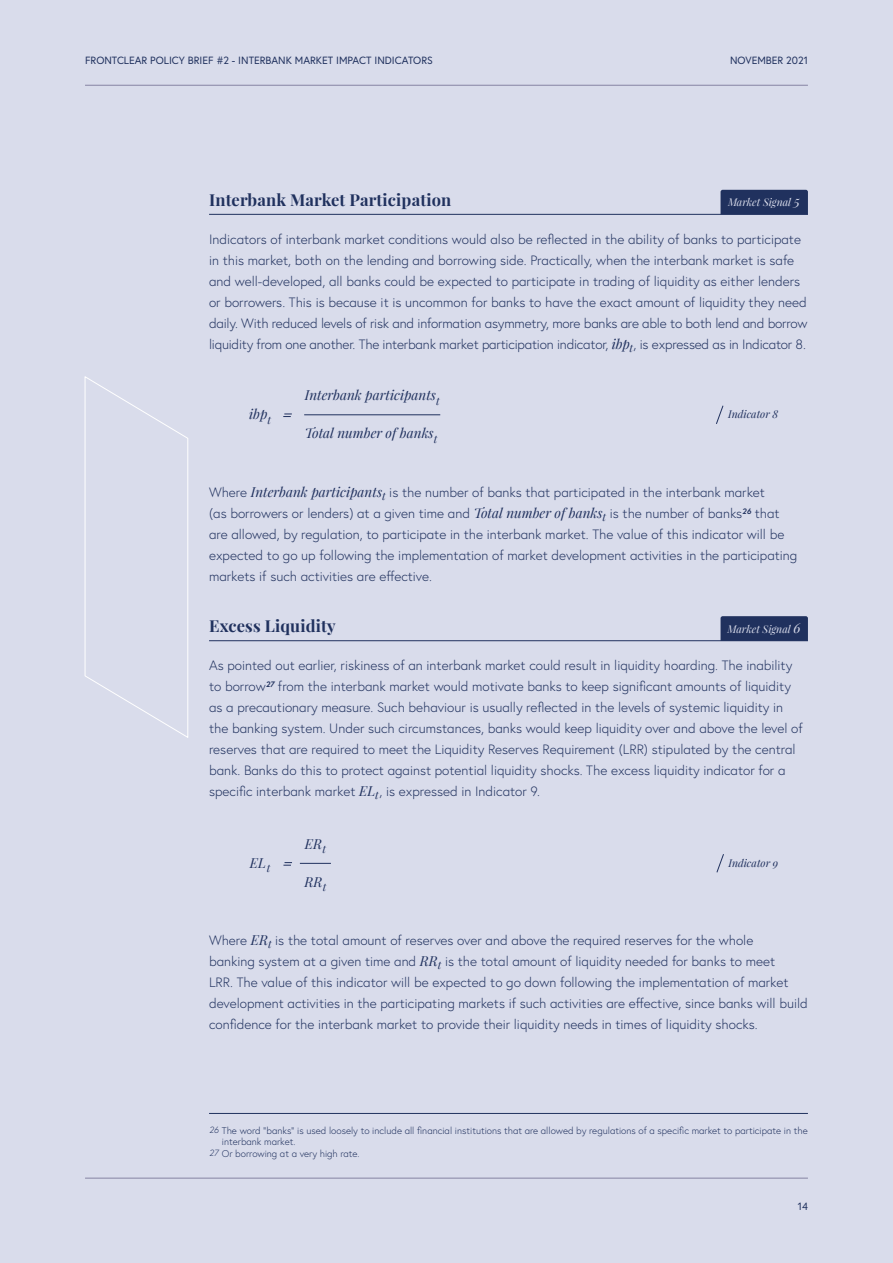
<style>
.page{position:relative;width:893px;height:1263px;background:#d9dceb}
.page>*{position:absolute;margin:0;border:0;box-sizing:border-box;transform-origin:0 0}
.t1{font:700 16.5px "Playfair Display";letter-spacing:.01em;color:#20315e}
.t2{font:300 13.5px/21px "Europa";color:#20315e}
.t3{font:italic 13.5px "Playfair Display";color:#20315e}
.t4{font:10.5px "Europa";color:#20315e}
.t5{font:italic 10.5px "Playfair Display";color:#d9dceb}
.t6{font:italic 10.5px "Playfair Display";color:#20315e}
.t7{font:300 9.75px "Europa";color:#20315e}
.s1{font-family:"Playfair Display";font-weight:400;font-style:italic}
.s2{font-size:13.5px}
.s3{font-style:italic;font-size:9px}
</style>
<div class="page">
<svg style="left:85px;top:376px;width:103px;height:362px"></svg>
<hr style="left:300px;top:863px;width:31px;height:1px;background:#20315e">
<svg style="left:283px;top:862px;width:9px;height:4px"></svg>
<svg style="left:283px;top:414px;width:9px;height:3px"></svg>
<hr style="left:304px;top:414px;width:136px;height:1px;background:#20315e">
<hr style="left:209px;top:214px;width:599px;height:1px;background:#20315e">
<hr style="left:209px;top:640px;width:599px;height:1px;background:#20315e">
<hr style="left:209px;top:1113px;width:599px;height:1px;background:#20315e">
<svg style="left:716px;top:405px;width:7px;height:19px"></svg>
<svg style="left:716px;top:854px;width:8px;height:19px"></svg>
<div style="left:720px;top:190px;width:88px;height:24px;background:#20315e"></div>
<div style="left:720px;top:616px;width:88px;height:25px;background:#20315e"></div>
<hr style="left:85px;top:1178px;width:723px;height:1px;background:#8684a3">
<hr style="left:85px;top:85px;width:723px;height:1px;background:#8684a3">
<p class="t4" style="left:85px;top:53px;width:349px">FRONTCLEAR POLICY BRIEF #2 - INTERBANK MARKET IMPACT INDICATORS</p>
<p class="t4" style="left:730px;top:53px;width:79px">NOVEMBER 2021</p>
<p class="t1" style="left:209px;top:189px;width:244px">Interbank Market Participation</p>
<p class="t2" style="left:209px;top:228px;width:600px">Indicators of interbank market conditions would also be reflected in the ability of banks to participate in this market, both on the lending and borrowing side. Practically, when the interbank market is safe and well-developed, all banks could be expected to participate in trading of liquidity as either lenders or borrowers. This is because it is uncommon for banks to have the exact amount of liquidity they need daily. With reduced levels of risk and information asymmetry, more banks are able to both lend and borrow liquidity from one another. The interbank market participation indicator, <span class="s1">ibp</span><sub>t</sub>, is expressed as in Indicator 8.</p>
<p class="t5" style="left:728px;top:195px;width:73px">Market Signal <span class="s2">5</span></p>
<p class="t3" style="left:249px;top:405px;width:23px">ibp<sub>t</sub></p>
<p class="t3" style="left:305px;top:386px;width:136px">Interbank participants<sub>t</sub></p>
<p class="t3" style="left:305px;top:424px;width:134px">Total number of banks<sub>t</sub></p>
<p class="t6" style="left:728px;top:407px;width:51px">Indicator 8</p>
<p class="t2" style="left:209px;top:482px;width:590px">Where <span class="s1">Interbank participants</span><sub>t</sub> is the number of banks that participated in the interbank market<br>(as borrowers or lenders) at a given time and <span class="s1">Total number of banks</span><sub>t</sub> is the number of banks<sup>26</sup> that are allowed, by regulation, to participate in the interbank market. The value of this indicator will be expected to go up following the implementation of market development activities in the participating markets if such activities are effective.</p>
<p class="t1" style="left:209px;top:615px;width:128px">Excess Liquidity</p>
<p class="t2" style="left:209px;top:655px;width:595px">As pointed out earlier, riskiness of an interbank market could result in liquidity hoarding. The inability to borrow<sup>27</sup> from the interbank market would motivate banks to keep significant amounts of liquidity as a precautionary measure. Such behaviour is usually reflected in the levels of systemic liquidity in the banking system. Under such circumstances, banks would keep liquidity over and above the level of reserves that are required to meet the Liquidity Reserves Requirement (LRR) stipulated by the central bank. Banks do this to protect against potential liquidity shocks. The excess liquidity indicator for a specific interbank market <span class="s1">EL</span><sub>t</sub>, is expressed in Indicator 9.</p>
<p class="t5" style="left:728px;top:622px;width:74px">Market Signal <span class="s2">6</span></p>
<p class="t3" style="left:250px;top:853px;width:22px">EL<sub>t</sub></p>
<p class="t3" style="left:305px;top:834px;width:22px">ER<sub>t</sub></p>
<p class="t3" style="left:305px;top:873px;width:23px">RR<sub>t</sub></p>
<p class="t6" style="left:728px;top:856px;width:51px">Indicator 9</p>
<p class="t2" style="left:209px;top:929px;width:600px">Where <span class="s1">ER</span><sub>t</sub> is the total amount of reserves over and above the required reserves for the whole<br>banking system at a given time and <span class="s1">RR</span><sub>t</sub> is the total amount of liquidity needed for banks to meet<br>LRR. The value of this indicator will be expected to go down following the implementation of market development activities in the participating markets if such activities are effective, since banks will build confidence for the interbank market to provide their liquidity needs in times of liquidity shocks.</p>
<p class="t7" style="left:209px;top:1124px;width:600px"><span class="s3">26</span> The word “banks” is used loosely to include all financial institutions that are allowed by regulations of a specific market to participate in the</p>
<p class="t7" style="left:222px;top:1136px;width:75px">interbank market.</p>
<p class="t7" style="left:209px;top:1147px;width:152px"><span class="s3">27</span> Or borrowing at a very high rate.</p>
<p class="t4" style="left:798px;top:1199px;width:12px">14</p>
</div>
